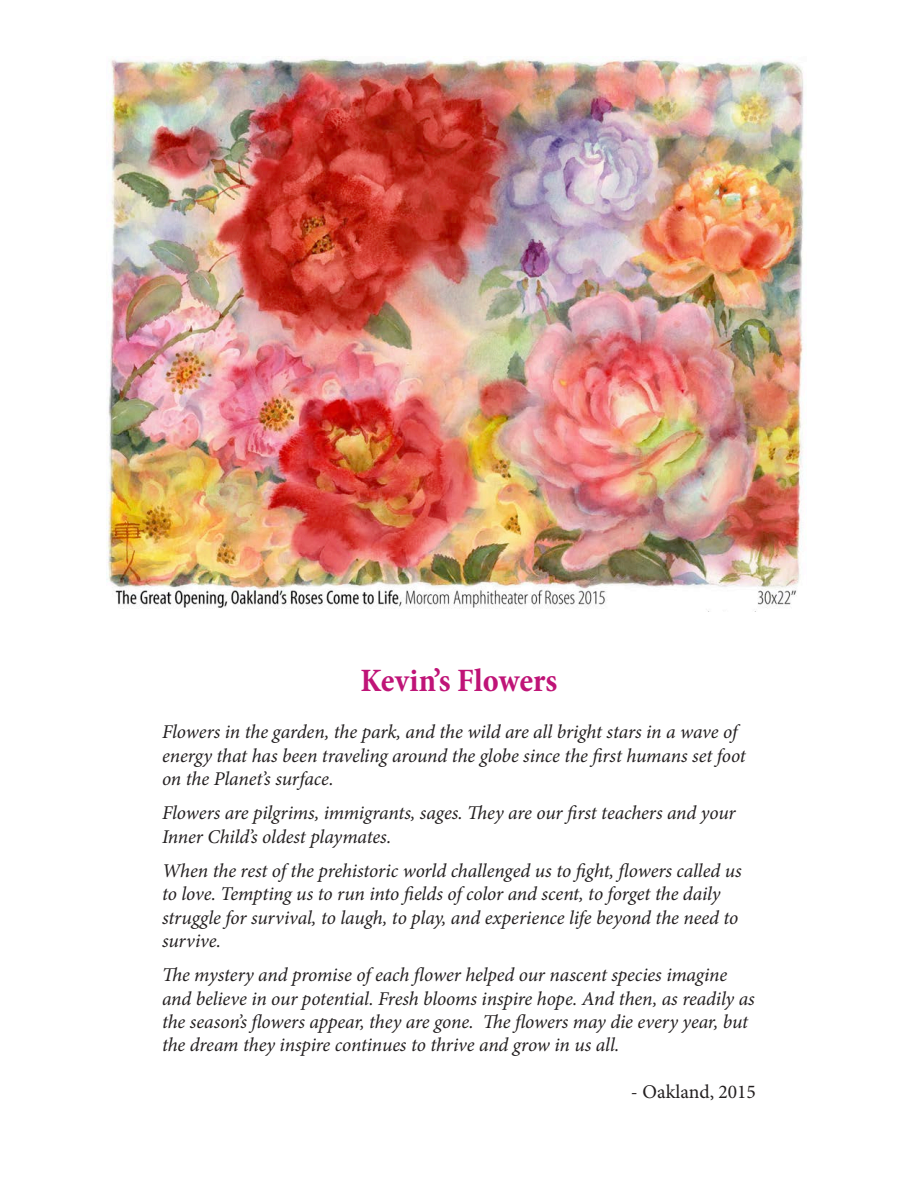
<style>
.page{position:relative;width:918px;height:1188px;background:#fff}
.page>*{position:absolute;margin:0;border:0;box-sizing:border-box;transform-origin:0 0}
.t1{font:700 condensed 33px "Minion Pro";color:#bf1477}
.t2{font:italic 19.5px/23.4px "Minion Pro";letter-spacing:-.01em;color:#231f20}
.t3{font:19.5px "Minion Pro";color:#231f20}
</style>
<div class="page">
<img style="left:107px;top:56px;width:697px;height:552px">
<p class="t1" style="left:360px;top:658px;width:199px">Kevin’s Flowers</p>
<p class="t2" style="left:162px;top:720px;width:585px">Flowers in the garden, the park, and the wild are all bright stars in a wave of energy that has been traveling around the globe since the first humans set foot on the Planet’s surface.</p>
<p class="t2" style="left:162px;top:801px;width:575px">Flowers are pilgrims, immigrants, sages. They are our first teachers and your<br>Inner Child’s oldest playmates.</p>
<p class="t2" style="left:162px;top:859px;width:581px">When the rest of the prehistoric world challenged us to fight, flowers called us to love. Tempting us to run into fields of color and scent, to forget the daily struggle for survival, to laugh, to play, and experience life beyond the need to survive.</p>
<p class="t2" style="left:162px;top:963px;width:594px">The mystery and promise of each flower helped our nascent species imagine and believe in our potential. Fresh blooms inspire hope. And then, as readily as the season’s flowers appear, they are gone. The flowers may die every year, but the dream they inspire continues to thrive and grow in us all.</p>
<p class="t3" style="left:631px;top:1079px;width:127px">- Oakland, 2015</p>
</div>
